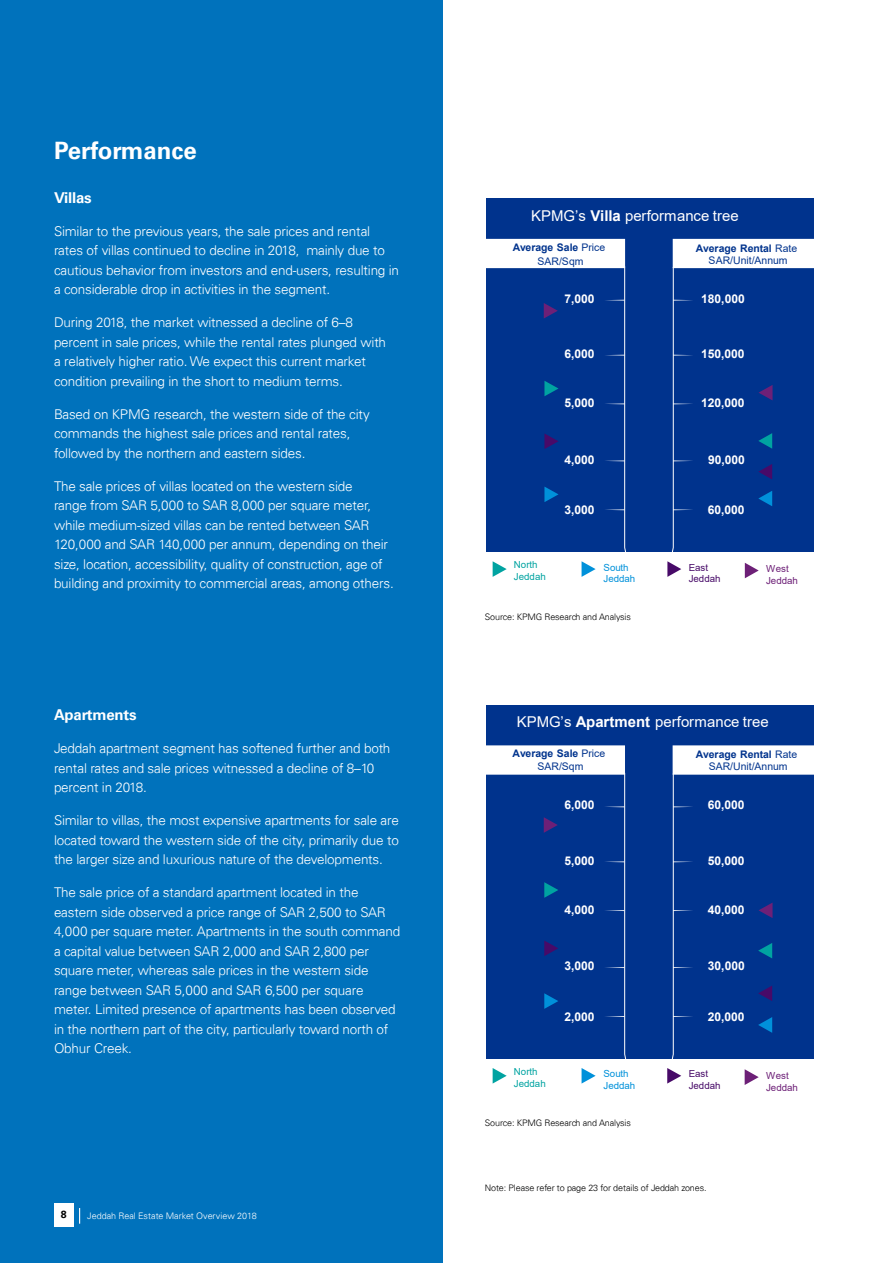
<style>
.page{position:relative;width:893px;height:1263px;background:#fff}
.page>*{position:absolute;margin:0;border:0;box-sizing:border-box;transform-origin:0 0}
.t1{font:700 24px "Univers 65";color:#fff}
.t2{font:15px "Arial";color:#fff}
.t3{font:700 15px "Univers 65";letter-spacing:-.015em;color:#fff}
.t4{font:300 13.5px/19.5px "Univers 45";letter-spacing:-.015em;color:#fff}
.t5{font:700 12px "Arial";letter-spacing:-.005em;color:#fff}
.t6{font:10.5px/13.5px "Arial";color:#00338d;text-align:center}
.t7{font:700 10.5px "Univers 65";color:#000101}
.t8{font:9.75px/11.7px "Arial";color:#00a3a1}
.t9{font:9.75px/11.7px "Arial";color:#0091da}
.t10{font:9.75px/11.7px "Arial";color:#470a68}
.t11{font:9.75px/11.7px "Arial";color:#6d2077}
.t12{font:300 9px "Univers 45";letter-spacing:-.015em;color:#000101}
.t13{font:300 9px "Univers 45";color:#fff}
.s1{font-weight:700}
</style>
<div class="page">
<div style="left:0;top:0;width:443px;height:1263px;background:#0072bc"></div>
<div style="left:486px;top:198px;width:327px;height:354px;background:#00338d"></div>
<svg style="left:486px;top:239px;width:328px;height:339px"></svg>
<div style="left:486px;top:705px;width:327px;height:353px;background:#00338d"></div>
<svg style="left:486px;top:745px;width:328px;height:340px"></svg>
<div style="left:54px;top:1203px;width:19px;height:23px;background:#fff"></div>
<svg style="left:79px;top:1208px;width:1px;height:16px"></svg>
<h1 class="t1" style="left:54px;top:136px;width:144px">Performance</h1>
<p class="t3" style="left:54px;top:189px;width:39px">Villas</p>
<p class="t4" style="left:54px;top:221px;width:347px">Similar to the previous years, the sale prices and rental rates of villas continued to decline in 2018, mainly due to cautious behavior from investors and end-users, resulting in a considerable drop in activities in the segment.</p>
<p class="t4" style="left:54px;top:313px;width:334px">During 2018, the market witnessed a decline of 6–8 percent in sale prices, while the rental rates plunged with a relatively higher ratio. We expect this current market condition prevailing in the short to medium terms.</p>
<p class="t4" style="left:54px;top:404px;width:317px">Based on KPMG research, the western side of the city commands the highest sale prices and rental rates, followed by the northern and eastern sides.</p>
<p class="t4" style="left:54px;top:476px;width:341px">The sale prices of villas located on the western side<br>range from SAR 5,000 to SAR 8,000 per square meter, while medium-sized villas can be rented between SAR 120,000 and SAR 140,000 per annum, depending on their size, location, accessibility, quality of construction, age of building and proximity to commercial areas, among others.</p>
<p class="t3" style="left:54px;top:706px;width:84px">Apartments</p>
<p class="t4" style="left:54px;top:739px;width:338px">Jeddah apartment segment has softened further and both rental rates and sale prices witnessed a decline of 8–10 percent in 2018.</p>
<p class="t4" style="left:54px;top:811px;width:346px;text-align:justify">Similar to villas, the most expensive apartments for sale are located toward the western side of the city, primarily due to the larger size and luxurious nature of the developments.</p>
<p class="t4" style="left:54px;top:883px;width:348px">The sale price of a standard apartment located in the eastern side observed a price range of SAR 2,500 to SAR 4,000 per square meter. Apartments in the south command a capital value between SAR 2,000 and SAR 2,800 per square meter, whereas sale prices in the western side range between SAR 5,000 and SAR 6,500 per square meter. Limited presence of apartments has been observed in the northern part of the city, particularly toward north of Obhur Creek.</p>
<p class="t7" style="left:61px;top:1208px;width:7px">8</p>
<p class="t13" style="left:87px;top:1210px;width:171px">Jeddah Real Estate Market Overview 2018</p>
<p class="t2" style="left:531px;top:205px;width:209px">KPMG’s <span class="s1">Villa</span> performance tree</p>
<p class="t6" style="left:513px;top:241px;width:94px"><span class="s1">Average Sale</span> Price<br>SAR/Sqm</p>
<p class="t6" style="left:696px;top:242px;width:103px;line-height:12.6px"><span class="s1">Average Rental</span> Rate<br>SAR/Unit/Annum</p>
<p class="t5" style="left:564px;top:290px;width:32px">7,000</p>
<p class="t5" style="left:701px;top:290px;width:45px">180,000</p>
<p class="t5" style="left:564px;top:345px;width:32px">6,000</p>
<p class="t5" style="left:701px;top:345px;width:45px">150,000</p>
<p class="t5" style="left:564px;top:395px;width:32px">5,000</p>
<p class="t5" style="left:701px;top:395px;width:45px">120,000</p>
<p class="t5" style="left:564px;top:451px;width:32px">4,000</p>
<p class="t5" style="left:708px;top:451px;width:38px">90,000</p>
<p class="t5" style="left:564px;top:501px;width:32px">3,000</p>
<p class="t5" style="left:708px;top:501px;width:38px">60,000</p>
<p class="t8" style="left:514px;top:559px;width:33px">North<br>Jeddah</p>
<p class="t9" style="left:603px;top:561px;width:33px">South<br>Jeddah</p>
<p class="t10" style="left:689px;top:561px;width:33px">East<br>Jeddah</p>
<p class="t11" style="left:766px;top:563px;width:33px">West<br>Jeddah</p>
<p class="t12" style="left:485px;top:611px;width:148px">Source: KPMG Research and Analysis</p>
<p class="t2" style="left:517px;top:712px;width:253px">KPMG’s <span class="s1">Apartment</span> performance tree</p>
<p class="t6" style="left:513px;top:746px;width:94px"><span class="s1">Average Sale</span> Price<br>SAR/Sqm</p>
<p class="t6" style="left:696px;top:747px;width:103px;line-height:12.6px"><span class="s1">Average Rental</span> Rate<br>SAR/Unit/Annum</p>
<p class="t5" style="left:564px;top:796px;width:32px">6,000</p>
<p class="t5" style="left:708px;top:796px;width:38px">60,000</p>
<p class="t5" style="left:564px;top:852px;width:32px">5,000</p>
<p class="t5" style="left:708px;top:852px;width:38px">50,000</p>
<p class="t5" style="left:564px;top:901px;width:32px">4,000</p>
<p class="t5" style="left:708px;top:901px;width:38px">40,000</p>
<p class="t5" style="left:564px;top:957px;width:32px">3,000</p>
<p class="t5" style="left:708px;top:957px;width:38px">30,000</p>
<p class="t5" style="left:564px;top:1008px;width:32px">2,000</p>
<p class="t5" style="left:708px;top:1008px;width:38px">20,000</p>
<p class="t8" style="left:514px;top:1066px;width:33px">North<br>Jeddah</p>
<p class="t9" style="left:603px;top:1068px;width:33px">South<br>Jeddah</p>
<p class="t10" style="left:689px;top:1068px;width:33px">East<br>Jeddah</p>
<p class="t11" style="left:766px;top:1069px;width:33px">West<br>Jeddah</p>
<p class="t12" style="left:485px;top:1118px;width:148px">Source: KPMG Research and Analysis</p>
<p class="t12" style="left:485px;top:1182px;width:223px">Note: Please refer to page 23 for details of Jeddah zones.</p>
</div>
